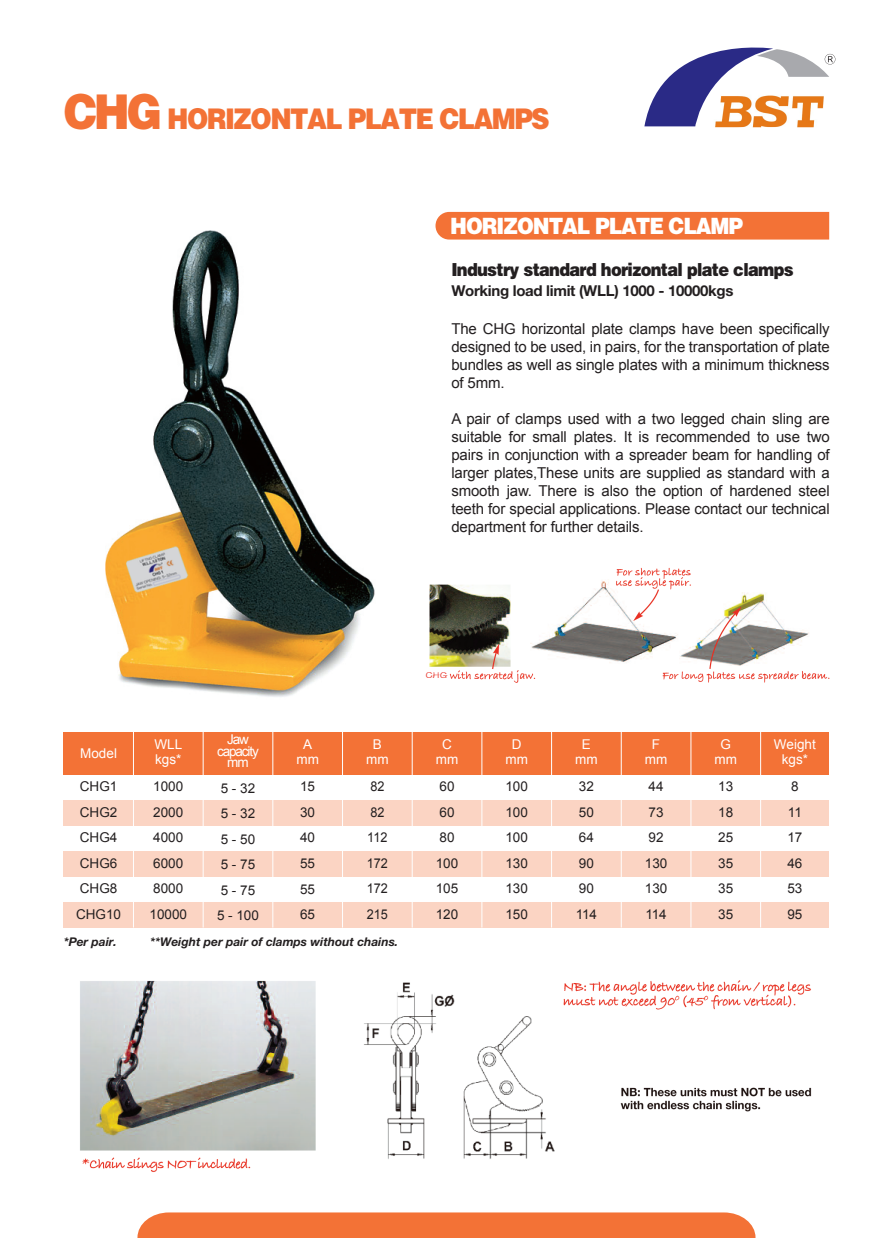
<style>
.page{position:relative;width:893px;height:1238px;background:#fff}
.page>*{position:absolute;margin:0;border:0;box-sizing:border-box;transform-origin:0 0}
.t1{font:28.5px "FZCCHJW GB1 0";letter-spacing:-.06em;color:#f37236;scale:.9 1}
.t2{font:22.5px "FZCCHJW GB1 0";letter-spacing:-.05em;color:#fff;scale:.9 1}
.t3{font:18px "FZCCHJW GB1 0";letter-spacing:-.04em;color:#231f20;scale:.9 1}
.t4{font:15px/18px "Arial";letter-spacing:-.01em;color:#231f20;text-align:justify}
.t5{font:700 15px "Helvetica Neue";letter-spacing:-.02em;color:#231f20}
.t6{font:13.5px/25.5px "Arial";color:#231f20}
.t7{font:13.5px/15px "Arial";color:#fff;text-align:center}
.t8{font:13.5px/25.5px "Arial";color:#231f20;scale:.94 1}
.t9{font:13.5px/11.6px "Arial";letter-spacing:-.08em;color:#fff;text-align:center}
.t10{font:italic 700 12px "Helvetica Neue";color:#231f20}
.t11{font:10.5px "FZLBJW GB1 0";color:#e82f24}
.s1{font-size:48px}
</style>
<div class="page">
<img style="left:105px;top:230px;width:270px;height:467px">
<div style="left:137px;top:1212px;width:618px;height:25px;background:#f37236"></div>
<div style="left:435px;top:212px;width:394px;height:27px;background:#f37236"></div>
<img style="left:715px;top:126px;width:99px;height:1px">
<svg style="left:644px;top:47px;width:191px;height:79px"></svg>
<img style="left:80px;top:980px;width:732px;height:192px">
<div style="left:64px;top:731px;width:765px;height:43px;background:#f37236"></div>
<div style="left:64px;top:799px;width:765px;height:26px;background:#fbd4c3"></div>
<div style="left:64px;top:850px;width:765px;height:26px;background:#fbd4c3"></div>
<div style="left:64px;top:902px;width:765px;height:25px;background:#fbd4c3"></div>
<hr style="left:481px;top:731px;width:1px;height:196px;background:#fff">
<hr style="left:272px;top:731px;width:1px;height:196px;background:#fff">
<hr style="left:203px;top:731px;width:1px;height:196px;background:#fff">
<hr style="left:133px;top:731px;width:1px;height:196px;background:#fff">
<hr style="left:412px;top:731px;width:1px;height:196px;background:#fff">
<hr style="left:342px;top:731px;width:1px;height:196px;background:#fff">
<hr style="left:621px;top:731px;width:1px;height:196px;background:#fff">
<hr style="left:691px;top:731px;width:1px;height:196px;background:#fff">
<hr style="left:760px;top:731px;width:1px;height:196px;background:#fff">
<hr style="left:551px;top:731px;width:1px;height:196px;background:#fff">
<img style="left:429px;top:567px;width:401px;height:116px">
<div style="left:421px;top:669px;width:28px;height:13px;background:#fff"></div>
<h1 class="t1" style="left:64px;top:104px;width:541px"><span class="s1">CHG</span> HORIZONTAL PLATE CLAMPS</h1>
<h2 class="t2" style="left:450px;top:214px;width:327px">HORIZONTAL PLATE CLAMP</h2>
<p class="t3" style="left:451px;top:260px;width:382px">Industry standard horizontal plate clamps</p>
<p class="t5" style="left:451px;top:282px;width:284px">Working load limit (WLL) 1000 - 10000kgs</p>
<p class="t4" style="left:451px;top:320px;width:380px">The CHG horizontal plate clamps have been specifically designed to be used, in pairs, for the transportation of plate bundles as well as single plates with a minimum thickness of 5mm.</p>
<p class="t4" style="left:451px;top:410px;width:380px">A pair of clamps used with a two legged chain sling are suitable for small plates. It is recommended to use two pairs in conjunction with a spreader beam for handling of larger plates,These units are supplied as standard with a smooth jaw. There is also the option of hardened steel teeth for special applications. Please contact our technical department for further details.</p>
<p class="t7" style="left:80px;top:746px;width:38px">Model</p>
<p class="t6" style="left:76px;top:774px;width:46px">CHG1<br>CHG2<br>CHG4<br>CHG6<br>CHG8<br>CHG10</p>
<p class="t7" style="left:154px;top:737px;width:29px;text-align:left">WLL kgs*</p>
<p class="t6" style="left:150px;top:774px;width:39px">1000<br>2000<br>4000<br>6000<br>8000<br>10000</p>
<p class="t9" style="left:217px;top:733px;width:43px">Jaw capacity mm</p>
<p class="t6" style="left:217px;top:775px;width:43px">5 - 32<br>5 - 32<br>5 - 50<br>5 - 75<br>5 - 75<br>5 - 100</p>
<p class="t7" style="left:296px;top:737px;width:24px">A mm</p>
<p class="t6" style="left:300px;top:774px;width:16px;text-align:justify">15<br>30<br>40<br>55<br>55<br>65</p>
<p class="t7" style="left:366px;top:737px;width:24px">B mm</p>
<p class="t8" style="left:367px;top:774px;width:24px">82<br>82<br>112<br>172<br>172<br>215</p>
<p class="t10" style="left:64px;top:934px;width:55px">*Per pair.</p>
<p class="t10" style="left:150px;top:934px;width:249px">**Weight per pair of clamps without chains.</p>
<p class="t11" style="left:426px;top:669px;width:23px">CHG</p>
<p class="t7" style="left:436px;top:737px;width:24px">C mm</p>
<p class="t6" style="left:436px;top:774px;width:24px">60<br>60<br>80<br>100<br>105<br>120</p>
<p class="t7" style="left:505px;top:737px;width:24px">D mm</p>
<p class="t6" style="left:505px;top:774px;width:24px;text-align:justify">100<br>100<br>100<br>130<br>130<br>150</p>
<p class="t7" style="left:575px;top:737px;width:24px">E mm</p>
<p class="t6" style="left:576px;top:774px;width:23px">32<br>50<br>64<br>90<br>90<br>114</p>
<p class="t7" style="left:645px;top:737px;width:24px">F mm</p>
<p class="t6" style="left:645px;top:774px;width:24px">44<br>73<br>92<br>130<br>130<br>114</p>
<p class="t7" style="left:714px;top:737px;width:24px">G mm</p>
<p class="t6" style="left:718px;top:774px;width:16px;text-align:justify">13<br>18<br>25<br>35<br>35<br>35</p>
<p class="t7" style="left:774px;top:737px;width:44px">Weight kgs*</p>
<p class="t6" style="left:787px;top:774px;width:16px">8<br>11<br>17<br>46<br>53<br>95</p>
</div>
